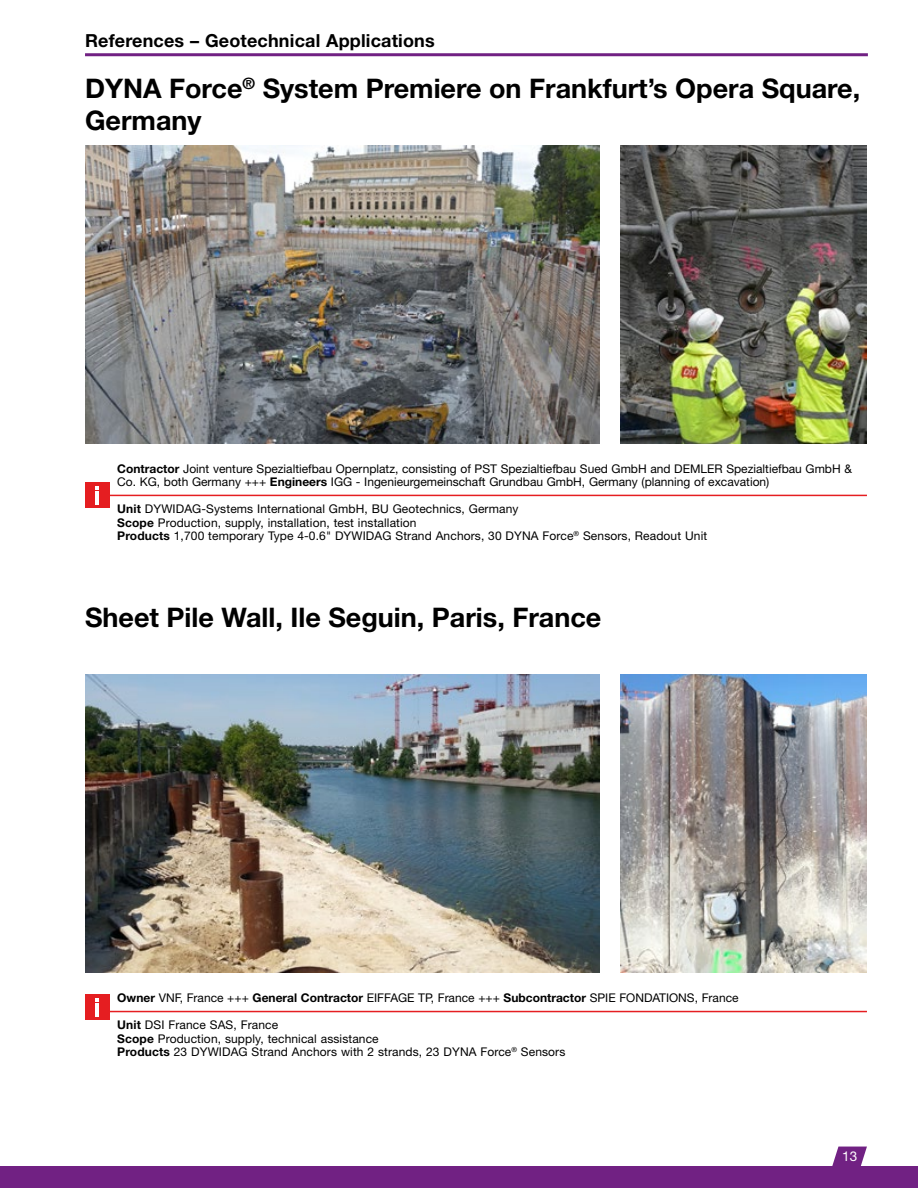
<style>
.page{position:relative;width:918px;height:1188px;background:#fff}
.page>*{position:absolute;margin:0;border:0;box-sizing:border-box;transform-origin:0 0}
.t1{font:700 27px/32.4px "Helvetica Neue LT Pro";color:#000}
.t2{font:700 18px "Helvetica Neue LT Pro";letter-spacing:.01em;color:#000}
.t3{font:13.5px "Helvetica Neue LT Pro";color:#fff}
.t4{font:12px/13.5px "Helvetica Neue LT Pro";letter-spacing:.01em;color:#000}
.s1{font-weight:700}
</style>
<div class="page">
<img style="left:85px;top:675px;width:514px;height:297px">
<img style="left:621px;top:675px;width:246px;height:297px">
<img style="left:85px;top:145px;width:514px;height:298px">
<img style="left:621px;top:145px;width:246px;height:298px">
<div style="left:85px;top:483px;width:24px;height:25px;background:#e51e21"></div>
<svg style="left:95px;top:487px;width:4px;height:3px"></svg>
<hr style="left:95px;top:492px;width:4px;height:13px;background:#fff">
<hr style="left:108px;top:495px;width:759px;height:1px;background:#e51e21">
<hr style="left:85px;top:53px;width:783px;height:3px;background:#712183">
<hr style="left:108px;top:1011px;width:759px;height:1px;background:#e51e21">
<div style="left:85px;top:994px;width:24px;height:26px;background:#e51e21"></div>
<svg style="left:95px;top:998px;width:4px;height:3px"></svg>
<hr style="left:95px;top:1003px;width:4px;height:13px;background:#fff">
<div style="left:0;top:1166px;width:918px;height:22px;background:#712183"></div>
<svg style="left:832px;top:1147px;width:35px;height:19px"></svg>
<h2 class="t2" style="left:85px;top:29px;width:351px">References – Geotechnical Applications</h2>
<h1 class="t1" style="left:85px;top:71px;width:777px">DYNA Force<sup>®</sup> System Premiere on Frankfurt’s Opera Square,<br>Germany</h1>
<p class="t4" style="left:117px;top:462px;width:736px"><span class="s1">Contractor</span> Joint venture Spezialtiefbau Opernplatz, consisting of PST Spezialtiefbau Sued GmbH and DEMLER Spezialtiefbau GmbH &amp;<br>Co. KG, both Germany +++ <span class="s1">Engineers</span> IGG - Ingenieurgemeinschaft Grundbau GmbH, Germany (planning of excavation)</p>
<p class="t4" style="left:117px;top:502px;width:591px"><span class="s1">Unit</span> DYWIDAG-Systems International GmbH, BU Geotechnics, Germany<br><span class="s1">Scope</span> Production, supply, installation, test installation<br><span class="s1">Products</span> 1,700 temporary Type 4-0.6" DYWIDAG Strand Anchors, 30 DYNA Force<sup>®</sup> Sensors, Readout Unit</p>
<h1 class="t1" style="left:85px;top:601px;width:518px">Sheet Pile Wall, Ile Seguin, Paris, France</h1>
<p class="t4" style="left:117px;top:991px;width:623px"><span class="s1">Owner</span> VNF, France +++ <span class="s1">General Contractor</span> EIFFAGE TP, France +++ <span class="s1">Subcontractor</span> SPIE FONDATIONS, France</p>
<p class="t4" style="left:117px;top:1018px;width:450px"><span class="s1">Unit</span> DSI France SAS, France<br><span class="s1">Scope</span> Production, supply, technical assistance<br><span class="s1">Products</span> 23 DYWIDAG Strand Anchors with 2 strands, 23 DYNA Force<sup>®</sup> Sensors</p>
<p class="t3" style="left:842px;top:1148px;width:17px">13</p>
</div>
